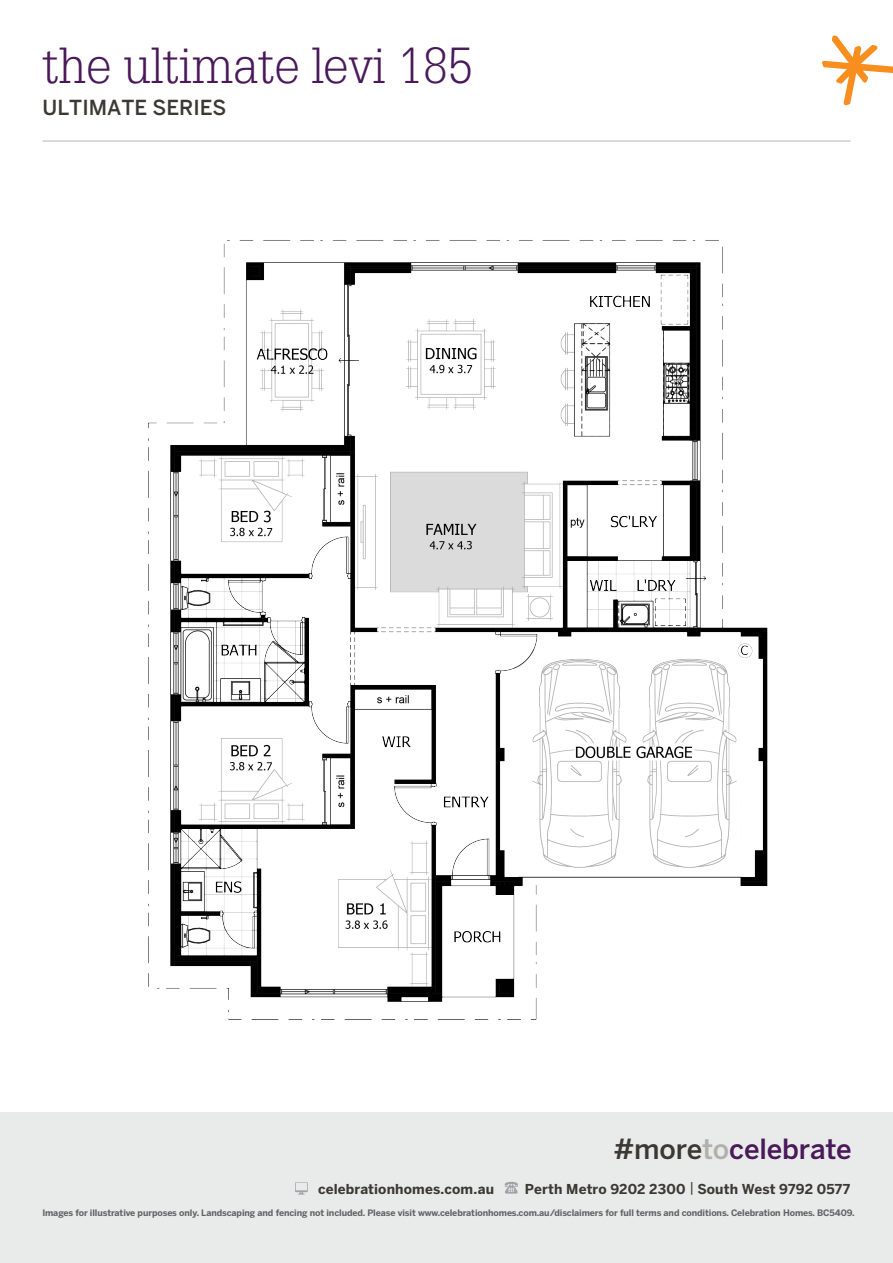
<style>
.page{position:relative;width:893px;height:1263px;background:#fff}
.page>*{position:absolute;margin:0;border:0;box-sizing:border-box;transform-origin:0 0}
.t1{font:300 49.5px "Glypha LT Std";color:#49195a}
.t2{font:500 27.6px "Benton Sans";letter-spacing:-.005em;color:#49195a}
.t3{font:500 20.55px "Benton Sans";color:#3c3833}
.t4{font:700 13.65px "Benton Sans";letter-spacing:.01em;color:#3c3833}
.t5{font:700 8.85px "Benton Sans";letter-spacing:-.01em;color:#636366}
.s1{color:#3c3833}
.s2{color:#b1b0ae}
.s3{font-weight:400}
</style>
<div class="page">
<div style="left:0;top:1113px;width:893px;height:150px;background:#e9ebea"></div>
<svg style="left:295px;top:1182px;width:13px;height:13px"></svg>
<svg style="left:505px;top:1182px;width:13px;height:11px"></svg>
<svg style="left:822px;top:35px;width:71px;height:70px"></svg>
<hr style="left:43px;top:140px;width:807px;height:2px;background:#cccdcc">
<img style="left:148px;top:240px;width:620px;height:780px">
<p class="t1" style="left:43px;top:38px;width:431px">the ultimate levi 185</p>
<p class="t3" style="left:43px;top:95px;width:185px">ULTIMATE SERIES</p>
<p class="t2" style="left:614px;top:1133px;width:239px"><span class="s1">#more</span><span class="s2">to</span>celebrate</p>
<p class="t4" style="left:318px;top:1180px;width:177px">celebrationhomes.com.au</p>
<p class="t4" style="left:525px;top:1180px;width:327px">Perth Metro 9202 2300 <span class="s3">|</span> South West 9792 0577</p>
<p class="t5" style="left:42px;top:1207px;width:814px">Images for illustrative purposes only. Landscaping and fencing not included. Please visit www.celebrationhomes.com.au/disclaimers for full terms and conditions. Celebration Homes. BC5409.</p>
</div>
